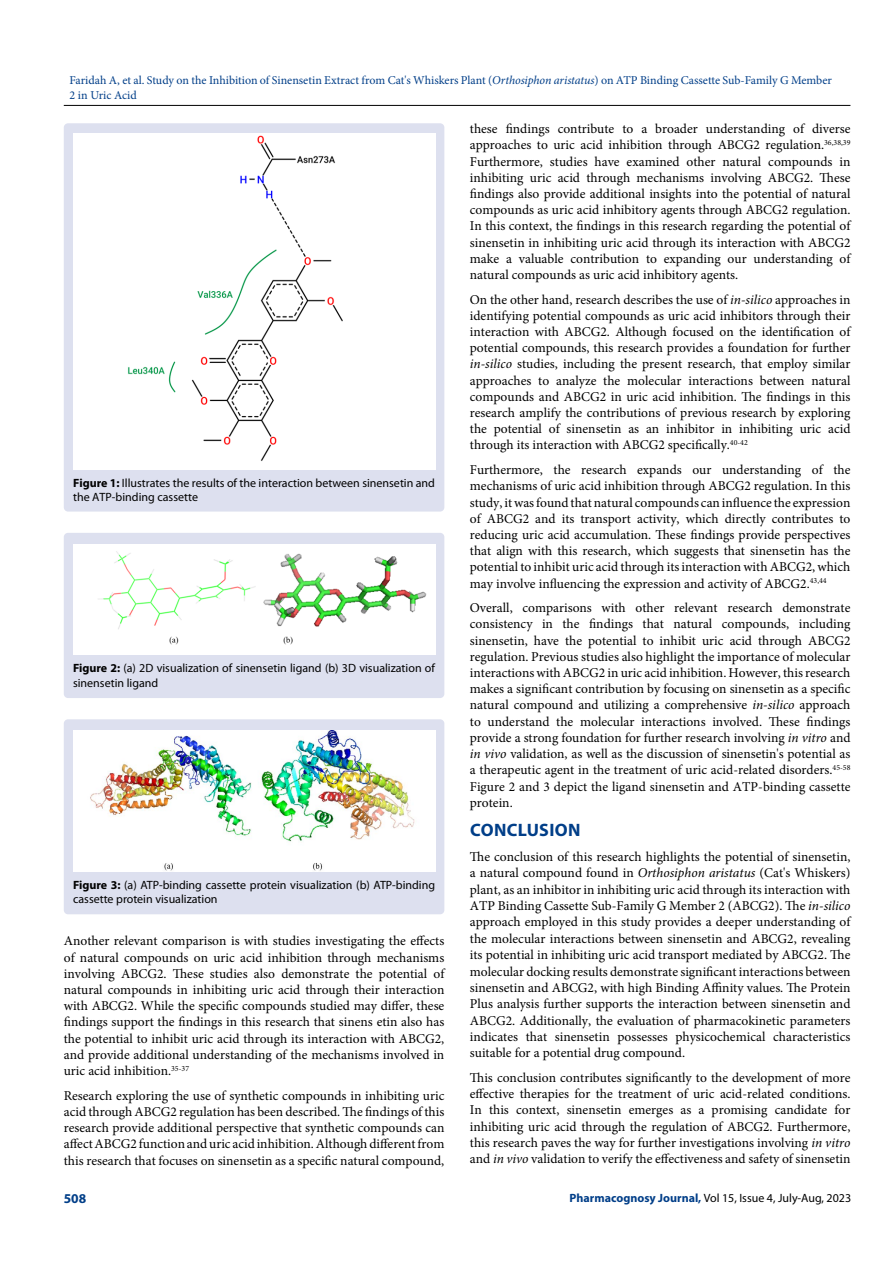
<style>
.page{position:relative;width:893px;height:1263px;background:#fff}
.page>*{position:absolute;margin:0;border:0;box-sizing:border-box;transform-origin:0 0}
.t1{font:700 18px "Myriad Pro";letter-spacing:.02em;color:#003e88}
.t2{font:13.5px/16.2px "Minion Pro";color:#000;text-align:justify}
.t3{font:700 13.5px "Myriad Pro";color:#003e88}
.t4{font:12px/14.4px "Myriad Pro";color:#000}
.t5{font:12px/14.4px "Minion Pro";color:#003e88}
.s1{font-style:italic}
.s2{font-weight:700}
.s3{font-weight:700;color:#003e88}
</style>
<div class="page">
<hr style="left:64px;top:105px;width:786px;height:1px;background:#000">
<div style="left:64px;top:123px;width:380px;height:389px;background:#dde0ef;border-radius:4px"></div>
<div style="left:73px;top:134px;width:362px;height:335px;background:#fff"></div>
<div style="left:64px;top:533px;width:380px;height:165px;background:#dde0ef;border-radius:4px"></div>
<img style="left:73px;top:544px;width:362px;height:111px">
<div style="left:64px;top:719px;width:380px;height:195px;background:#dde0ef;border-radius:4px"></div>
<img style="left:73px;top:730px;width:362px;height:141px">
<p class="t5" style="left:69px;top:73px;width:764px">Faridah A, et al. Study on the Inhibition of Sinensetin Extract from Cat's Whiskers Plant (<span class="s1">Orthosiphon aristatus</span>) on ATP Binding Cassette Sub-Family G Member<br>2 in Uric Acid</p>
<p class="t4" style="left:73px;top:475px;width:363px"><span class="s2">Figure 1:</span> Illustrates the results of the interaction between sinensetin and the ATP-binding cassette</p>
<p class="t4" style="left:73px;top:661px;width:363px"><span class="s2">Figure 2:</span> (a) 2D visualization of sinensetin ligand (b) 3D visualization of sinensetin ligand</p>
<p class="t4" style="left:73px;top:877px;width:363px"><span class="s2">Figure 3:</span> (a) ATP-binding cassette protein visualization (b) ATP-binding cassette protein visualization</p>
<p class="t2" style="left:64px;top:933px;width:382px">Another relevant comparison is with studies investigating the effects of natural compounds on uric acid inhibition through mechanisms involving ABCG2. These studies also demonstrate the potential of natural compounds in inhibiting uric acid through their interaction with ABCG2. While the specific compounds studied may differ, these findings support the findings in this research that sinens etin also has the potential to inhibit uric acid through its interaction with ABCG2, and provide additional understanding of the mechanisms involved in uric acid inhibition.<sup>35-37</sup></p>
<p class="t2" style="left:64px;top:1087px;width:382px">Research exploring the use of synthetic compounds in inhibiting uric acid through ABCG2 regulation has been described. The findings of this research provide additional perspective that synthetic compounds can affect ABCG2 function and uric acid inhibition. Although different from this research that focuses on sinensetin as a specific natural compound,</p>
<p class="t2" style="left:470px;top:121px;width:382px">these findings contribute to a broader understanding of diverse approaches to uric acid inhibition through ABCG2 regulation.<sup>36,38,39<br></sup>Furthermore, studies have examined other natural compounds in inhibiting uric acid through mechanisms involving ABCG2. These findings also provide additional insights into the potential of natural compounds as uric acid inhibitory agents through ABCG2 regulation.<br>In this context, the findings in this research regarding the potential of sinensetin in inhibiting uric acid through its interaction with ABCG2 make a valuable contribution to expanding our understanding of natural compounds as uric acid inhibitory agents.</p>
<p class="t2" style="left:470px;top:291px;width:382px">On the other hand, research describes the use of <span class="s1">in-silico</span> approaches in identifying potential compounds as uric acid inhibitors through their interaction with ABCG2. Although focused on the identification of potential compounds, this research provides a foundation for further <span class="s1">in-silico</span> studies, including the present research, that employ similar approaches to analyze the molecular interactions between natural compounds and ABCG2 in uric acid inhibition. The findings in this research amplify the contributions of previous research by exploring the potential of sinensetin as an inhibitor in inhibiting uric acid through its interaction with ABCG2 specifically.<sup>40-42</sup></p>
<p class="t2" style="left:470px;top:462px;width:382px">Furthermore, the research expands our understanding of the mechanisms of uric acid inhibition through ABCG2 regulation. In this study, it was found that natural compounds can influence the expression of ABCG2 and its transport activity, which directly contributes to reducing uric acid accumulation. These findings provide perspectives that align with this research, which suggests that sinensetin has the potential to inhibit uric acid through its interaction with ABCG2, which may involve influencing the expression and activity of ABCG2.<sup>43,44</sup></p>
<p class="t2" style="left:470px;top:600px;width:382px">Overall, comparisons with other relevant research demonstrate consistency in the findings that natural compounds, including sinensetin, have the potential to inhibit uric acid through ABCG2 regulation. Previous studies also highlight the importance of molecular interactions with ABCG2 in uric acid inhibition. However, this research makes a significant contribution by focusing on sinensetin as a specific natural compound and utilizing a comprehensive <span class="s1">in-silico</span> approach to understand the molecular interactions involved. These findings provide a strong foundation for further research involving <span class="s1">in vitro</span> and <span class="s1">in vivo</span> validation, as well as the discussion of sinensetin's potential as a therapeutic agent in the treatment of uric acid-related disorders.<sup>45-58<br></sup>Figure 2 and 3 depict the ligand sinensetin and ATP-binding cassette protein.</p>
<h1 class="t1" style="left:470px;top:818px;width:112px">CONCLUSION</h1>
<p class="t2" style="left:470px;top:849px;width:382px">The conclusion of this research highlights the potential of sinensetin, a natural compound found in <span class="s1">Orthosiphon aristatus</span> (Cat's Whiskers) plant, as an inhibitor in inhibiting uric acid through its interaction with ATP Binding Cassette Sub-Family G Member 2 (ABCG2). The <span class="s1">in-silico </span>approach employed in this study provides a deeper understanding of the molecular interactions between sinensetin and ABCG2, revealing its potential in inhibiting uric acid transport mediated by ABCG2. The molecular docking results demonstrate significant interactions between sinensetin and ABCG2, with high Binding Affinity values. The Protein Plus analysis further supports the interaction between sinensetin and ABCG2. Additionally, the evaluation of pharmacokinetic parameters indicates that sinensetin possesses physicochemical characteristics suitable for a potential drug compound.</p>
<p class="t2" style="left:470px;top:1070px;width:382px">This conclusion contributes significantly to the development of more effective therapies for the treatment of uric acid-related conditions.<br>In this context, sinensetin emerges as a promising candidate for inhibiting uric acid through the regulation of ABCG2. Furthermore, this research paves the way for further investigations involving <span class="s1">in vitro </span>and <span class="s1">in vivo</span> validation to verify the effectiveness and safety of sinensetin</p>
<p class="t3" style="left:64px;top:1189px;width:24px">508</p>
<p class="t4" style="left:570px;top:1190px;width:283px"><span class="s3">Pharmacognosy Journal,</span> Vol 15, Issue 4, July-Aug, 2023</p>
</div>
